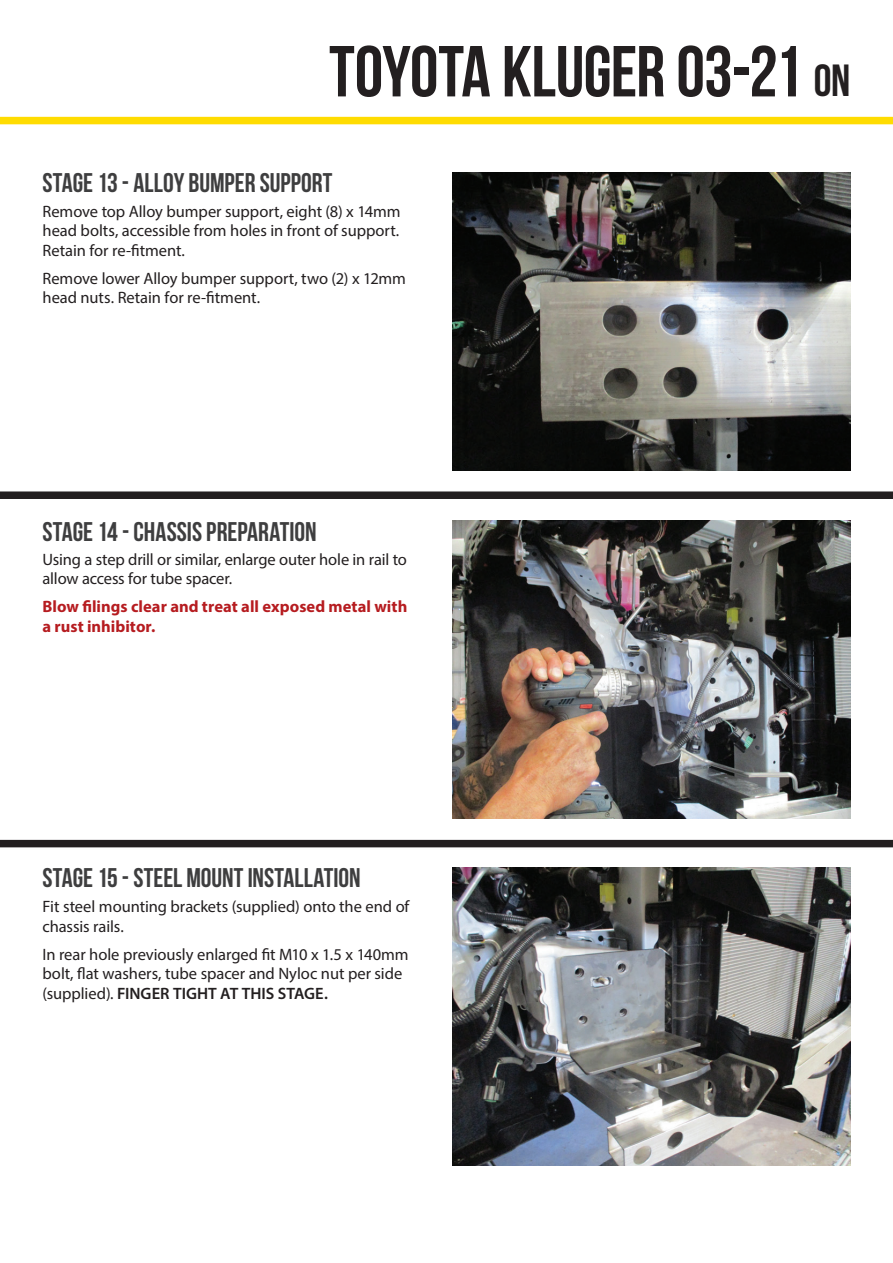
<style>
.page{position:relative;width:893px;height:1263px;background:#fff}
.page>*{position:absolute;margin:0;border:0;box-sizing:border-box;transform-origin:0 0}
.t1{font:700 72px "Bebas Neue";letter-spacing:-.01em;color:#231f20}
.t2{font:700 27px "Bebas Neue";color:#3e3e3f}
.t3{font:16.5px/19.5px "Myriad Pro";letter-spacing:-.005em;color:#231f20}
.t4{font:700 16.5px/19.5px "Myriad Pro";color:#b61c20}
.s1{font-size:45px}
.s2{font-weight:600}
</style>
<div class="page">
<div style="left:0;top:117px;width:893px;height:7px;background:#ffdc01"></div>
<div style="left:0;top:491px;width:893px;height:8px;background:#231f20"></div>
<div style="left:0;top:840px;width:893px;height:7px;background:#231f20"></div>
<img style="left:453px;top:172px;width:397px;height:299px">
<img style="left:453px;top:520px;width:397px;height:299px">
<img style="left:453px;top:867px;width:397px;height:298px">
<h1 class="t1" style="left:329px;top:32px;width:523px">TOYOTA KLUGER 03-21 <span class="s1">ON</span></h1>
<h2 class="t2" style="left:43px;top:168px;width:291px">STAGE 13 - ALLOY BUMPER SUPPORT</h2>
<p class="t3" style="left:43px;top:201px;width:360px;text-align:justify">Remove top Alloy bumper support, eight (8) x 14mm head bolts, accessible from holes in front of support.<br>Retain for re-fitment.</p>
<p class="t3" style="left:43px;top:268px;width:365px">Remove lower Alloy bumper support, two (2) x 12mm head nuts. Retain for re-fitment.</p>
<h2 class="t2" style="left:43px;top:516px;width:276px">STAGE 14 - CHASSIS PREPARATION</h2>
<p class="t3" style="left:43px;top:549px;width:366px">Using a step drill or similar, enlarge outer hole in rail to allow access for tube spacer.</p>
<p class="t4" style="left:43px;top:596px;width:366px">Blow filings clear and treat all exposed metal with a rust inhibitor.</p>
<h2 class="t2" style="left:43px;top:863px;width:320px">STAGE 15 - STEEL MOUNT INSTALLATION</h2>
<p class="t3" style="left:43px;top:897px;width:368px">Fit steel mounting brackets (supplied) onto the end of chassis rails.</p>
<p class="t3" style="left:43px;top:944px;width:368px">In rear hole previously enlarged fit M10 x 1.5 x 140mm bolt, flat washers, tube spacer and Nyloc nut per side (supplied). <span class="s2">FINGER TIGHT AT THIS STAGE.</span></p>
</div>
